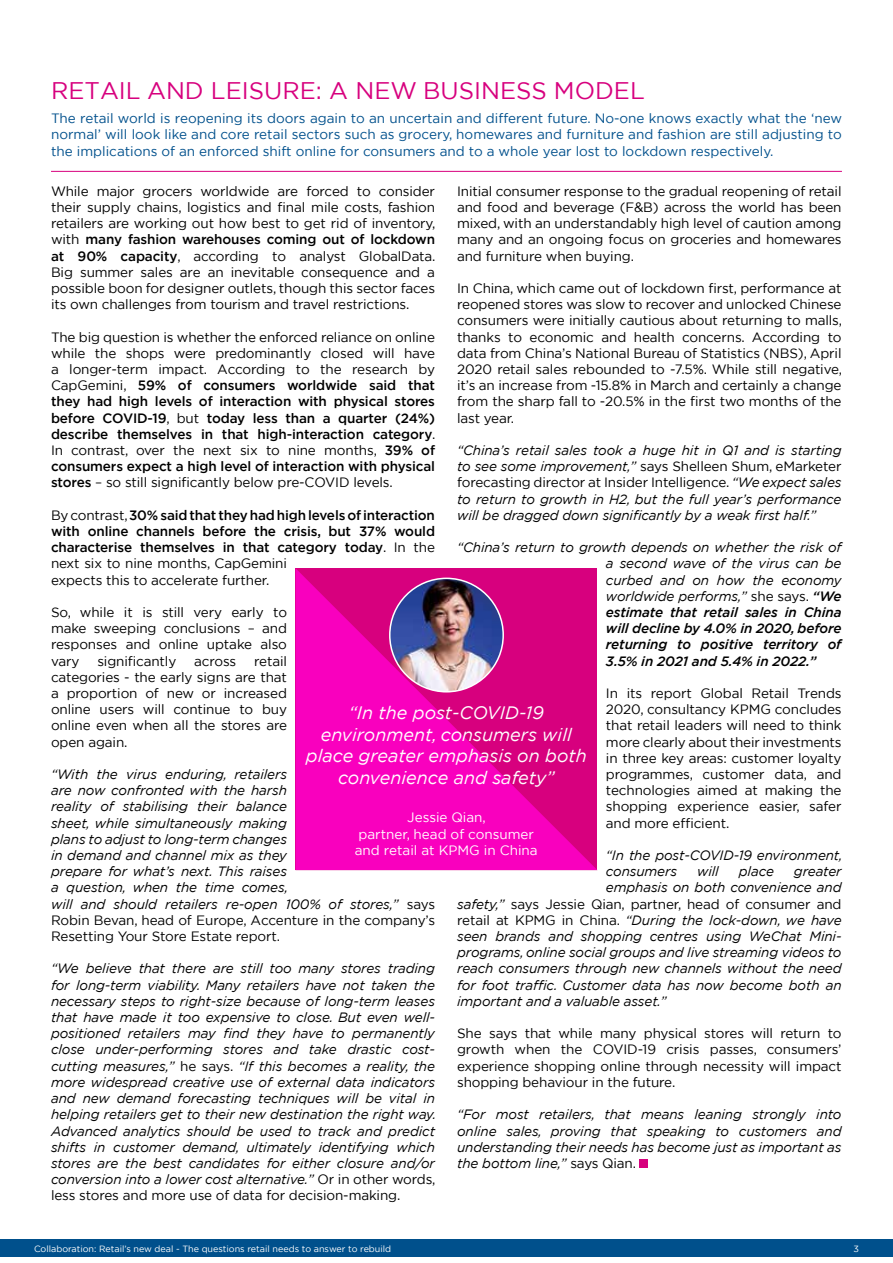
<style>
.page{position:relative;width:893px;height:1263px;background:#fff}
.page>*{position:absolute;margin:0;border:0;box-sizing:border-box;transform-origin:0 0}
.t1{font:24px "Gotham";color:#d7007e}
.t2{font:italic 18px/21.6px "Gotham";color:#fff;text-align:center}
.t3{font:13.5px/16.2px "Gotham";letter-spacing:-.01em;color:#000;text-align:justify}
.t4{font:italic 13.5px/16.2px "Gotham";letter-spacing:-.01em;color:#000;text-align:justify}
.t5{font:13.5px/16.2px "Gotham";color:#00508c;text-align:justify}
.t6{font:italic 500 13.5px/16.2px "Gotham";letter-spacing:-.01em;color:#000;text-align:justify}
.t7{font:500 13.5px/16.2px "Gotham";letter-spacing:-.01em;color:#000}
.t8{font:13.5px/16.5px "Gotham";color:#fff;text-align:center}
.t9{font:9px "Gotham";color:#fff}
.s1{font-weight:500}
.s2{font-weight:400}
.s3{font-style:normal}
.s4{font-weight:400;font-style:normal}
.s5{font-style:italic}
</style>
<div class="page">
<div style="left:0;top:1239px;width:893px;height:17px;background:#00508c"></div>
<div style="left:639px;top:1159px;width:9px;height:9px;background:#d7007e"></div>
<hr style="left:51px;top:171px;width:791px;height:1px;background:#d7007e">
<svg style="left:296px;top:568px;width:301px;height:302px;fill:#f900be"></svg>
<img style="left:390px;top:578px;width:113px;height:114px;border-radius:57px">
<div style="left:389px;top:578px;width:115px;height:114px;border:2px solid #fff;border-radius:50%"></div>
<h1 class="t1" style="left:51px;top:75px;width:595px">RETAIL AND LEISURE: A NEW BUSINESS MODEL</h1>
<p class="t5" style="left:51px;top:110px;width:792px">The retail world is reopening its doors again to an uncertain and different future. No-one knows exactly what the ‘new normal’ will look like and core retail sectors such as grocery, homewares and furniture and fashion are still adjusting to the implications of an enforced shift online for consumers and to a whole year lost to lockdown respectively.</p>
<p class="t3" style="left:51px;top:183px;width:386px">While major grocers worldwide are forced to consider their supply chains, logistics and final mile costs, fashion retailers are working out how best to get rid of inventory, with <span class="s1">many fashion warehouses coming out of lockdown at 90% capacity</span>, according to analyst GlobalData.<br>Big summer sales are an inevitable consequence and a possible boon for designer outlets, though this sector faces its own challenges from tourism and travel restrictions.</p>
<p class="t3" style="left:51px;top:328px;width:386px">The big question is whether the enforced reliance on online while the shops were predominantly closed will have a longer-term impact. According to the research by CapGemini, <span class="s1">59% of consumers worldwide said that they had high levels of interaction with physical stores before COVID-19</span>, but <span class="s1">today less than a quarter (24%) describe themselves in that high-interaction category</span>.<br>In contrast, over the next six to nine months, <span class="s1">39% of consumers expect a high level of interaction with physical stores</span> – so still significantly below pre-COVID levels.</p>
<p class="t7" style="left:51px;top:507px;width:386px"><span class="s2">By contrast,</span> 30% said that they had high levels of interaction with online channels before the crisis, but 37% would characterise themselves in that category today<span class="s2">. In the next six to nine months, CapGemini<br>expects this to accelerate further.</span></p>
<p class="t3" style="left:51px;top:604px;width:238px">So, while it is still very early to make sweeping conclusions – and responses and online uptake also vary</p>
<p class="t3" style="left:457px;top:183px;width:386px">Initial consumer response to the gradual reopening of retail and food and beverage (F&amp;B) across the world has been mixed, with an understandably high level of caution among many and an ongoing focus on groceries and homewares and furniture when buying.</p>
<p class="t3" style="left:457px;top:280px;width:386px">In China, which came out of lockdown first, performance at reopened stores was slow to recover and unlocked Chinese consumers were initially cautious about returning to malls, thanks to economic and health concerns. According to data from China’s National Bureau of Statistics (NBS), April 2020 retail sales rebounded to -7.5%. While still negative, it’s an increase from -15.8% in March and certainly a change from the sharp fall to -20.5% in the first two months of the last year.</p>
<p class="t4" style="left:457px;top:442px;width:386px">“China’s retail sales took a huge hit in Q1 and is starting to see some improvement,” <span class="s3">says Shelleen Shum, eMarketer forecasting director at Insider Intelligence.</span> “We expect sales to return to growth in H2, but the full year’s performance will be dragged down significantly by a weak first half.”</p>
<p class="t6" style="left:606px;top:539px;width:237px;text-indent:-149px"><span class="s2">“China’s return to growth depends on whether the risk of a second wave of the virus can be curbed and on how the economy worldwide performs,”</span> <span class="s4">she says.</span> “We estimate that retail sales in China will decline by 4.0% in 2020, before returning to positive territory of 3.5% in 2021 and 5.4% in 2022.”</p>
<p class="t3" style="left:606px;top:685px;width:237px">In its report Global Retail Trends 2020, consultancy KPMG concludes that retail leaders will need to think more clearly about their investments in three key areas: customer loyalty programmes, customer data, and technologies aimed at making the shopping experience easier, safer and more efficient.</p>
<p class="t4" style="left:606px;top:847px;width:238px">“In the post-COVID-19 environment, consumers</p>
<p class="t3" style="left:97px;top:652px;width:80px">significantly</p>
<p class="t3" style="left:194px;top:652px;width:44px">across</p>
<p class="t3" style="left:51px;top:652px;width:237px;text-indent:203px">retail categories - the early signs are that a proportion of new or increased online users will continue to buy online even when all the stores are open again.</p>
<p class="t4" style="left:51px;top:766px;width:385px;text-align:left">“With the virus enduring, retailers<br>are now confronted with the harsh<br>reality of stabilising their balance<br>sheet, while simultaneously making<br>plans to adjust to long-term changes<br>in demand and channel mix as they<br>prepare for what’s next. This raises<br>a question, when the time comes,<br>will and should retailers re-open 100% of stores,” <span class="s3">says Robin Bevan, head of Europe, Accenture in the company’s Resetting Your Store Estate report.</span></p>
<p class="t4" style="left:51px;top:960px;width:387px">“We believe that there are still too many stores trading for long-term viability. Many retailers have not taken the necessary steps to right-size because of long-term leases that have made it too expensive to close. But even well&shy;positioned retailers may find they have to permanently close under-performing stores and take drastic cost&shy;cutting measures,” <span class="s3">he says.</span> “If this becomes a reality, the more widespread creative use of external data indicators and new demand forecasting techniques will be vital in helping retailers get to their new destination the right way.<br>Advanced analytics should be used to track and predict shifts in customer demand, ultimately identifying which stores are the best candidates for either closure and/or conversion into a lower cost alternative.” <span class="s3">Or in other words, less stores and more use of data for decision-making.</span></p>
<h2 class="t2" style="left:306px;top:702px;width:282px">“In the post-COVID-19 environment, consumers will place greater emphasis on both convenience and safety”</h2>
<p class="t8" style="left:355px;top:809px;width:184px">Jessie Qian,<br>partner, head of consumer and retail at KPMG in China</p>
<p class="t4" style="left:697px;top:863px;width:23px">will</p>
<p class="t4" style="left:739px;top:863px;width:37px">place</p>
<p class="t4" style="left:794px;top:863px;width:49px">greater</p>
<p class="t4" style="left:606px;top:879px;width:237px">emphasis on both convenience and</p>
<p class="t3" style="left:457px;top:895px;width:386px"><span class="s5">safety,”</span> says Jessie Qian, partner, head of consumer and</p>
<p class="t4" style="left:457px;top:912px;width:386px"><span class="s3">retail at KPMG in China.</span> “During the lock-down, we have</p>
<p class="t4" style="left:457px;top:928px;width:386px">seen brands and shopping centres using WeChat Mini-</p>
<p class="t4" style="left:457px;top:944px;width:386px">programs, online social groups and live streaming videos to</p>
<p class="t4" style="left:457px;top:960px;width:386px">reach consumers through new channels without the need</p>
<p class="t4" style="left:457px;top:976px;width:386px">for foot traffic. Customer data has now become both an</p>
<p class="t4" style="left:457px;top:993px;width:211px">important and a valuable asset.”</p>
<p class="t3" style="left:457px;top:1025px;width:386px">She says that while many physical stores will return to growth when the COVID-19 crisis passes, consumers’ experience shopping online through necessity will impact shopping behaviour in the future.</p>
<p class="t4" style="left:457px;top:1106px;width:386px">“For most retailers, that means leaning strongly into online sales, proving that speaking to customers and understanding their needs has become just as important as the bottom line,” <span class="s3">says Qian.</span></p>
<p class="t9" style="left:34px;top:1243px;width:359px">Collaboration: Retail’s new deal - The questions retail needs to answer to rebuild</p>
<p class="t9" style="left:853px;top:1243px;width:7px">3</p>
</div>
